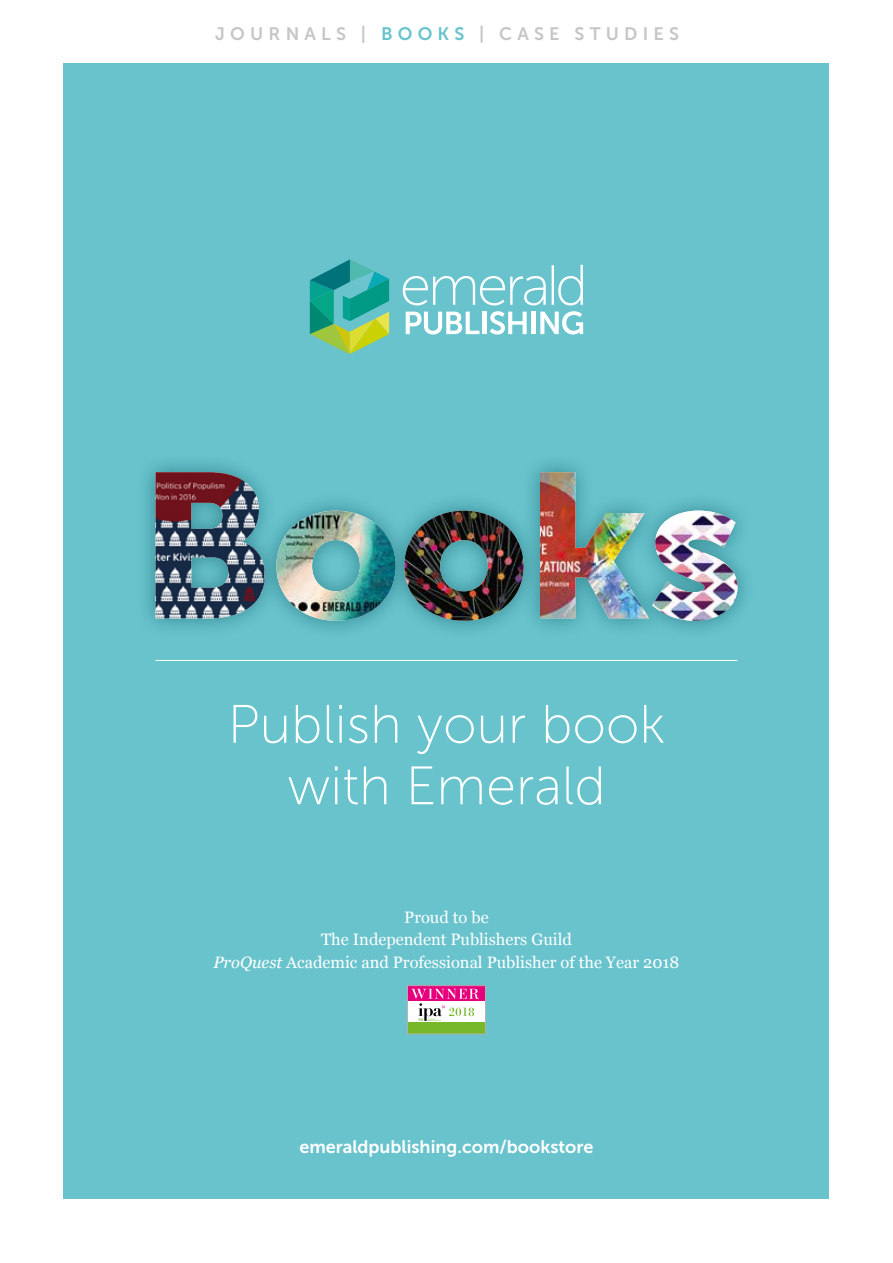
<style>
.page{position:relative;width:893px;height:1263px;background:#fff}
.page>*{position:absolute;margin:0;border:0;box-sizing:border-box;transform-origin:0 0}
.t1{font:54px/61.5px "Museo Sans 100";color:#fff;text-align:center}
.t2{font:18px "Museo Sans 700";color:#fff}
.t3{font:18px "Museo Sans 700";letter-spacing:.29em;color:#c6c6c6}
.t4{font:16.5px/22.5px "Georgia";color:#fff;text-align:center}
.s1{color:#68c3cd}
.s2{font-style:italic}
</style>
<div class="page">
<div style="left:64px;top:64px;width:765px;height:1135px;background:#68c3cd"></div>
<div style="left:407px;top:986px;width:79px;height:48px;background:#fff"></div>
<div style="left:407px;top:1022px;width:79px;height:12px;background:#76b82a"></div>
<svg style="left:409px;top:987px;width:75px;height:14px"></svg>
<svg style="left:411px;top:989px;width:68px;height:32px"></svg>
<div style="left:407px;top:985px;width:79px;height:49px;border:1px solid #b3b2b2"></div>
<svg style="left:406px;top:312px;width:73px;height:22px"></svg>
<hr style="left:483px;top:312px;width:4px;height:22px;background:#fff">
<svg style="left:490px;top:311px;width:37px;height:23px"></svg>
<div style="left:531px;top:312px;width:5px;height:22px;background:#fff"></div>
<svg style="left:540px;top:311px;width:43px;height:23px"></svg>
<svg style="left:403px;top:276px;width:143px;height:29px"></svg>
<hr style="left:552px;top:265px;width:2px;height:40px;background:#fff">
<svg style="left:558px;top:265px;width:25px;height:40px"></svg>
<svg style="left:310px;top:259px;width:79px;height:95px"></svg>
<hr style="left:155px;top:660px;width:582px;height:1px;background:#fff">
<div style="left:136px;top:452px;width:621px;height:188px;background:#005156;opacity:.5"></div>
<svg style="left:155px;top:472px;width:582px;height:149px"></svg>
<img style="left:155px;top:472px;width:109px;height:146px">
<img style="left:540px;top:472px;width:109px;height:146px">
<img style="left:276px;top:511px;width:120px;height:110px">
<img style="left:404px;top:511px;width:120px;height:110px">
<img style="left:652px;top:511px;width:85px;height:110px">
<p class="t3" style="left:215px;top:24px;width:465px">JOURNALS | <span class="s1">BOOKS</span> | CASE STUDIES</p>
<h1 class="t1" style="left:228px;top:694px;width:439px">Publish your book with Emerald</h1>
<p class="t4" style="left:213px;top:905px;width:467px">Proud to be<br>The Independent Publishers Guild<br><span class="s2">ProQuest</span> Academic and Professional Publisher of the Year 2018</p>
<p class="t2" style="left:299px;top:1137px;width:296px">emeraldpublishing.com/bookstore</p>
</div>
